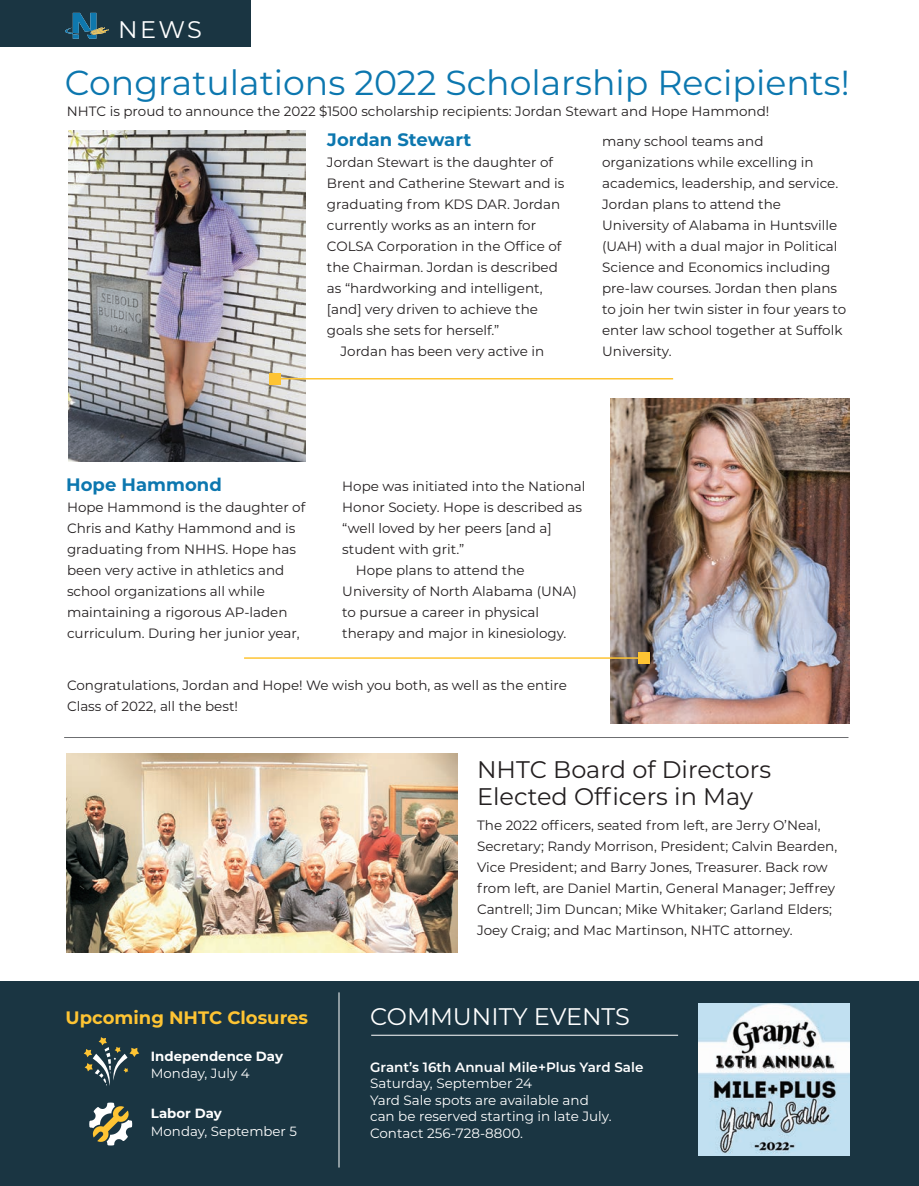
<style>
.page{position:relative;width:919px;height:1186px;background:#fff}
.page>*{position:absolute;margin:0;border:0;box-sizing:border-box;transform-origin:0 0}
.t1{font:34.65px "Montserrat";color:#0c77af}
.t2{font:24px/27px "Montserrat";color:#231f20}
.t3{font:24px "Montserrat";color:#fff}
.t4{font:700 18px "Montserrat";color:#0c77af}
.t5{font:700 18px "Montserrat";color:#fec433}
.t6{font:13.5px/21px "Montserrat";color:#231f20}
.t7{font:13.5px/16.5px "Montserrat";color:#fff}
.t8{font:600 13.5px "Montserrat";color:#fff}
.t9{font:13.35px "Montserrat";color:#fff}
.t10{font:700 13.35px "Montserrat";color:#fff}
</style>
<div class="page">
<img style="left:611px;top:398px;width:239px;height:325px">
<div style="left:0;top:981px;width:919px;height:205px;background:#1a3542"></div>
<img style="left:66px;top:754px;width:392px;height:198px">
<img style="left:68px;top:131px;width:238px;height:330px">
<hr style="left:64px;top:737px;width:784px;height:1px;background:#6c6d70">
<hr style="left:244px;top:657px;width:399px;height:2px;background:#fec433">
<div style="left:638px;top:652px;width:12px;height:12px;background:#fec433"></div>
<hr style="left:274px;top:378px;width:399px;height:1px;background:#fec433">
<div style="left:269px;top:373px;width:12px;height:11px;background:#fec433"></div>
<div style="left:0;top:0;width:251px;height:47px;background:#1a3542"></div>
<svg style="left:65px;top:13px;width:44px;height:26px"></svg>
<svg style="left:84px;top:1037px;width:55px;height:49px"></svg>
<svg style="left:89px;top:1102px;width:43px;height:43px"></svg>
<img style="left:699px;top:1004px;width:151px;height:151px">
<hr style="left:339px;top:992px;width:1px;height:175px;background:#fff">
<hr style="left:371px;top:1034px;width:307px;height:1px;background:#fff">
<h2 class="t3" style="left:118px;top:13px;width:85px">NEWS</h2>
<h1 class="t1" style="left:65px;top:59px;width:786px">Congratulations 2022 Scholarship Recipients!</h1>
<p class="t6" style="left:67px;top:100px;width:704px">NHTC is proud to announce the 2022 $1500 scholarship recipients: Jordan Stewart and Hope Hammond!</p>
<h3 class="t4" style="left:327px;top:126px;width:145px">Jordan Stewart</h3>
<p class="t6" style="left:327px;top:151px;width:228px">Jordan Stewart is the daughter of</p>
<p class="t6" style="left:327px;top:172px;width:239px">Brent and Catherine Stewart and is</p>
<p class="t6" style="left:327px;top:193px;width:235px">graduating from KDS DAR. Jordan</p>
<p class="t6" style="left:327px;top:214px;width:211px">currently works as an intern for</p>
<p class="t6" style="left:327px;top:235px;width:236px">COLSA Corporation in the Office of</p>
<p class="t6" style="left:327px;top:256px;width:232px">the Chairman. Jordan is described</p>
<p class="t6" style="left:327px;top:277px;width:217px">as “hardworking and intelligent,</p>
<p class="t6" style="left:327px;top:298px;width:213px">[and] very driven to achieve the</p>
<p class="t6" style="left:327px;top:319px;width:174px">goals she sets for herself.”</p>
<p class="t6" style="left:340px;top:340px;width:205px">Jordan has been very active in</p>
<p class="t6" style="left:602px;top:130px;width:246px">many school teams and organizations while excelling in academics, leadership, and service.<br>Jordan plans to attend the<br>University of Alabama in Huntsville (UAH) with a dual major in Political<br>Science and Economics including pre-law courses. Jordan then plans to join her twin sister in four years to enter law school together at Suffolk<br>University.</p>
<h3 class="t4" style="left:66px;top:471px;width:157px">Hope Hammond</h3>
<p class="t6" style="left:342px;top:475px;width:245px">Hope was initiated into the National</p>
<p class="t6" style="left:342px;top:496px;width:241px">Honor Society. Hope is described as</p>
<p class="t6" style="left:342px;top:517px;width:211px">“well loved by her peers [and a]</p>
<p class="t6" style="left:342px;top:538px;width:123px">student with grit.”</p>
<p class="t6" style="left:356px;top:559px;width:170px">Hope plans to attend the</p>
<p class="t6" style="left:342px;top:580px;width:236px">University of North Alabama (UNA)</p>
<p class="t6" style="left:342px;top:601px;width:198px">to pursue a career in physical</p>
<p class="t6" style="left:342px;top:622px;width:226px">therapy and major in kinesiology.</p>
<p class="t6" style="left:67px;top:674px;width:501px">Congratulations, Jordan and Hope! We wish you both, as well as the entire<br>Class of 2022, all the best!</p>
<p class="t6" style="left:67px;top:496px;width:240px">Hope Hammond is the daughter of<br>Chris and Kathy Hammond and is graduating from NHHS. Hope has been very active in athletics and school organizations all while maintaining a rigorous AP-laden curriculum. During her junior year,</p>
<h2 class="t2" style="left:477px;top:754px;width:296px">NHTC Board of Directors<br>Elected Officers in May</h2>
<h3 class="t5" style="left:66px;top:1005px;width:244px">Upcoming NHTC Closures</h3>
<p class="t10" style="left:151px;top:1046px;width:134px">Independence Day</p>
<p class="t9" style="left:151px;top:1064px;width:100px">Monday, July 4</p>
<p class="t10" style="left:151px;top:1104px;width:72px">Labor Day</p>
<p class="t9" style="left:151px;top:1121px;width:148px">Monday, September 5</p>
<p class="t6" style="left:477px;top:814px;width:362px">The 2022 officers, seated from left, are Jerry O’Neal, Secretary; Randy Morrison, President; Calvin Bearden, Vice President; and Barry Jones, Treasurer. Back row from left, are Daniel Martin, General Manager; Jeffrey Cantrell; Jim Duncan; Mike Whitaker; Garland Elders; Joey Craig; and Mac Martinson, NHTC attorney.</p>
<h2 class="t3" style="left:370px;top:999px;width:261px">COMMUNITY EVENTS</h2>
<p class="t8" style="left:370px;top:1057px;width:275px">Grant’s 16th Annual Mile+Plus Yard Sale</p>
<p class="t7" style="left:370px;top:1074px;width:243px">Saturday, September 24<br>Yard Sale spots are available and can be reserved starting in late July.<br>Contact 256-728-8800.</p>
</div>
